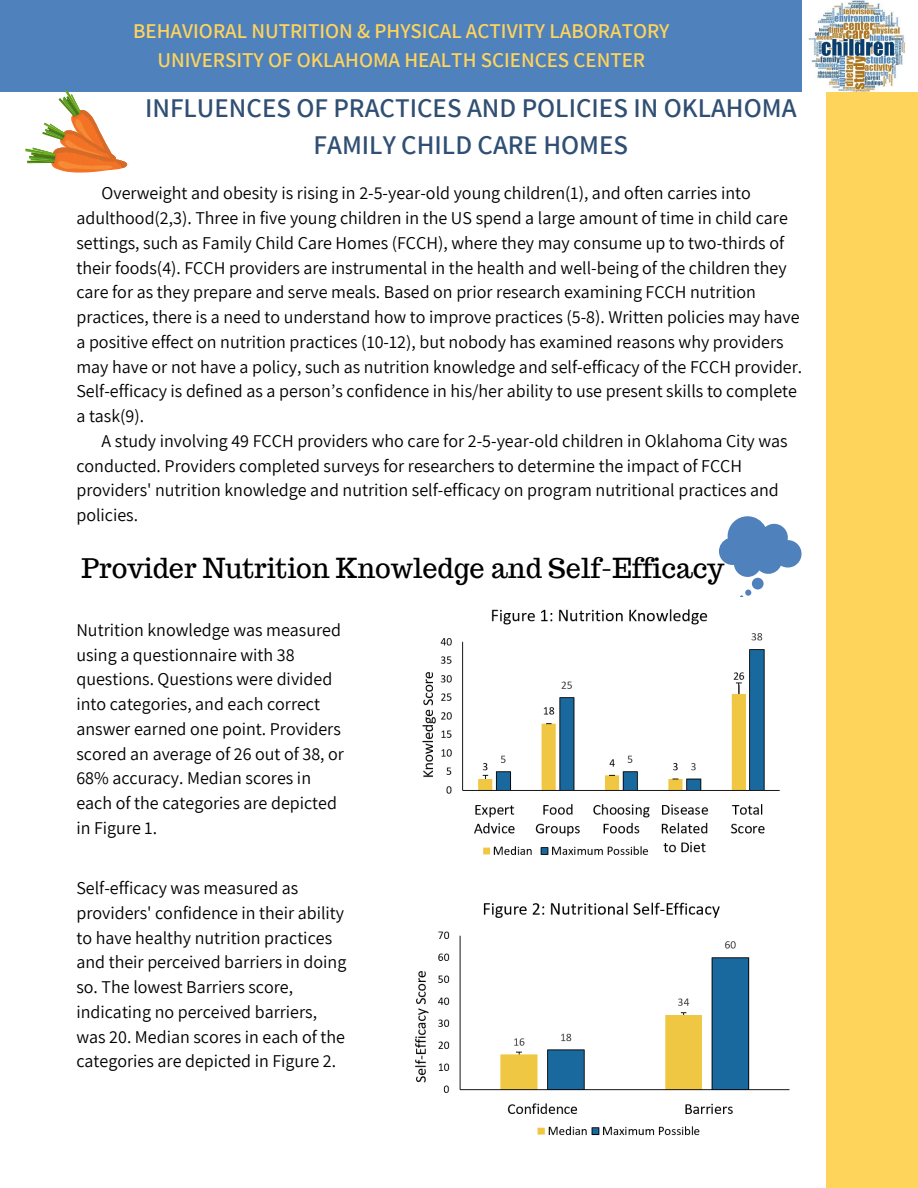
<style>
.page{position:relative;width:918px;height:1188px;background:#fff}
.page>*{position:absolute;margin:0;border:0;box-sizing:border-box;transform-origin:0 0}
.t1{font:600 27px/37.2px "Assistant";color:#304f74;text-align:center}
.t2{font:27px "Trocchi";color:#000}
.t3{font:600 21px/29.2px "Assistant";color:#ffd45b;text-align:center}
.t4{font:18px/24.8px "Assistant";color:#000}
</style>
<div class="page">
<div style="left:0;top:0;width:918px;height:92px;background:#4f81bd"></div>
<img style="left:803px;top:0;width:114px;height:92px">
<div style="left:826px;top:92px;width:92px;height:1096px;background:#ffd45b"></div>
<svg style="left:25px;top:90px;width:102px;height:83px"></svg>
<svg style="left:719px;top:516px;width:83px;height:61px"></svg>
<div style="left:752px;top:578px;width:12px;height:11px;background:#4f81bd;border-radius:50%"></div>
<svg style="left:740px;top:590px;width:11px;height:7px"></svg>
<img style="left:415px;top:902px;width:375px;height:234px">
<img style="left:422px;top:609px;width:358px;height:246px">
<p class="t3" style="left:133px;top:16px;width:538px">BEHAVIORAL NUTRITION &amp; PHYSICAL ACTIVITY LABORATORY<br>UNIVERSITY OF OKLAHOMA HEALTH SCIENCES CENTER</p>
<h1 class="t1" style="left:145px;top:89px;width:653px">INFLUENCES OF PRACTICES AND POLICIES IN OKLAHOMA<br>FAMILY CHILD CARE HOMES</h1>
<p class="t4" style="left:76px;top:180px;width:727px;text-indent:25px">Overweight and obesity is rising in 2-5-year-old young children(1), and often carries into adulthood(2,3). Three in five young children in the US spend a large amount of time in child care settings, such as Family Child Care Homes (FCCH), where they may consume up to two-thirds of their foods(4). FCCH providers are instrumental in the health and well-being of the children they care for as they prepare and serve meals. Based on prior research examining FCCH nutrition practices, there is a need to understand how to improve practices (5-8). Written policies may have a positive effect on nutrition practices (10-12), but nobody has examined reasons why providers may have or not have a policy, such as nutrition knowledge and self-efficacy of the FCCH provider.<br>Self-efficacy is defined as a person’s confidence in his/her ability to use present skills to complete a task(9).</p>
<p class="t4" style="left:76px;top:428px;width:713px;text-indent:25px">A study involving 49 FCCH providers who care for 2-5-year-old children in Oklahoma City was conducted. Providers completed surveys for researchers to determine the impact of FCCH providers' nutrition knowledge and nutrition self-efficacy on program nutritional practices and policies.</p>
<h1 class="t2" style="left:82px;top:551px;width:644px">Provider Nutrition Knowledge and Self-Efficacy</h1>
<p class="t4" style="left:76px;top:617px;width:269px">Nutrition knowledge was measured using a questionnaire with 38 questions. Questions were divided into categories, and each correct answer earned one point. Providers scored an average of 26 out of 38, or<br>68% accuracy. Median scores in each of the categories are depicted in Figure 1.</p>
<p class="t4" style="left:76px;top:875px;width:272px">Self-efficacy was measured as providers' confidence in their ability to have healthy nutrition practices and their perceived barriers in doing so. The lowest Barriers score, indicating no perceived barriers, was 20. Median scores in each of the categories are depicted in Figure 2.</p>
</div>
